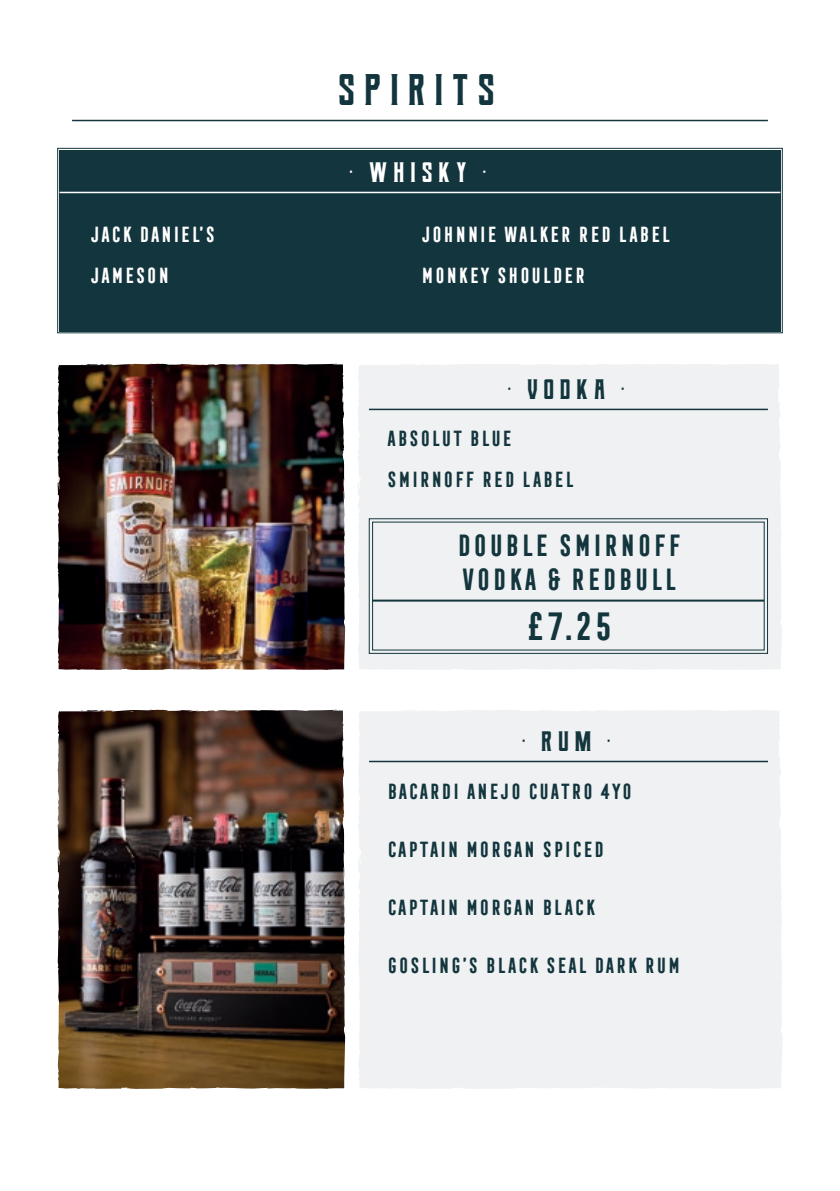
<style>
.page{position:relative;width:840px;height:1191px;background:#fff}
.page>*{position:absolute;margin:0;border:0;box-sizing:border-box;transform-origin:0 0}
.t1{font:44px "Berg";letter-spacing:.1em;color:#13353d}
.t2{font:700 36px "Frontage Condensed";color:#13353d}
.t3{font:700 28px "Frontage Condensed";color:#13353d}
.t4{font:28px "Berg";letter-spacing:.1em;color:#13353d}
.t5{font:28px "Berg";letter-spacing:.1em;color:#fff}
.t6{font:700 20px "Frontage Condensed";color:#13353d}
.t7{font:700 20px "Frontage Condensed";color:#fff}
</style>
<div class="page">
<hr style="left:839px;top:0;width:1px;height:1191px;background:#13353d">
<div style="left:57px;top:148px;width:725px;height:185px;background:#13353d"></div>
<div style="left:61px;top:151px;width:717px;height:179px;border:1px solid #13353d"></div>
<div style="left:358px;top:364px;width:423px;height:306px;background:#eff1f2"></div>
<div style="left:358px;top:710px;width:424px;height:379px;background:#eff1f2"></div>
<hr style="left:72px;top:311px;width:695px;height:1px;background:#13353d">
<hr style="left:369px;top:760px;width:398px;height:2px;background:#13353d">
<hr style="left:60px;top:192px;width:720px;height:1px;background:#fff">
<hr style="left:72px;top:120px;width:695px;height:1px;background:#13353d">
<img style="left:152px;top:363px;width:193px;height:307px">
<img style="left:57px;top:363px;width:95px;height:307px">
<img style="left:59px;top:709px;width:286px;height:380px">
<img style="left:57px;top:709px;width:95px;height:379px">
<svg style="left:368px;top:518px;width:399px;height:136px"></svg>
<hr style="left:372px;top:599px;width:391px;height:2px;background:#13353d">
<hr style="left:369px;top:409px;width:398px;height:1px;background:#13353d">
<p class="t7" style="left:89px;top:223px;width:128px">JACK DANIEL’S</p>
<p class="t7" style="left:89px;top:264px;width:81px">JAMESON</p>
<p class="t1" style="left:339px;top:60px;width:163px">SPIRITS</p>
<p class="t5" style="left:350px;top:153px;width:141px">• WHISKY •</p>
<p class="t7" style="left:420px;top:223px;width:251px">JOHNNIE WALKER RED LABEL</p>
<p class="t7" style="left:420px;top:264px;width:167px">MONKEY SHOULDER</p>
<p class="t4" style="left:508px;top:370px;width:121px">• VODKA •</p>
<p class="t6" style="left:386px;top:427px;width:127px">ABSOLUT BLUE</p>
<p class="t6" style="left:386px;top:468px;width:189px">SMIRNOFF RED LABEL</p>
<p class="t3" style="left:455px;top:529px;width:227px">DOUBLE SMIRNOFF</p>
<p class="t3" style="left:460px;top:563px;width:218px">VODKA &amp; REDBULL</p>
<p class="t2" style="left:524px;top:606px;width:90px">£7.25</p>
<p class="t4" style="left:522px;top:722px;width:93px">• RUM •</p>
<p class="t6" style="left:386px;top:780px;width:248px">BACARDI ANEJO CUATRO 4YO</p>
<p class="t6" style="left:386px;top:838px;width:220px">CAPTAIN MORGAN SPICED</p>
<p class="t6" style="left:386px;top:896px;width:211px">CAPTAIN MORGAN BLACK</p>
<p class="t6" style="left:386px;top:954px;width:296px">GOSLING’S BLACK SEAL DARK RUM</p>
</div>
